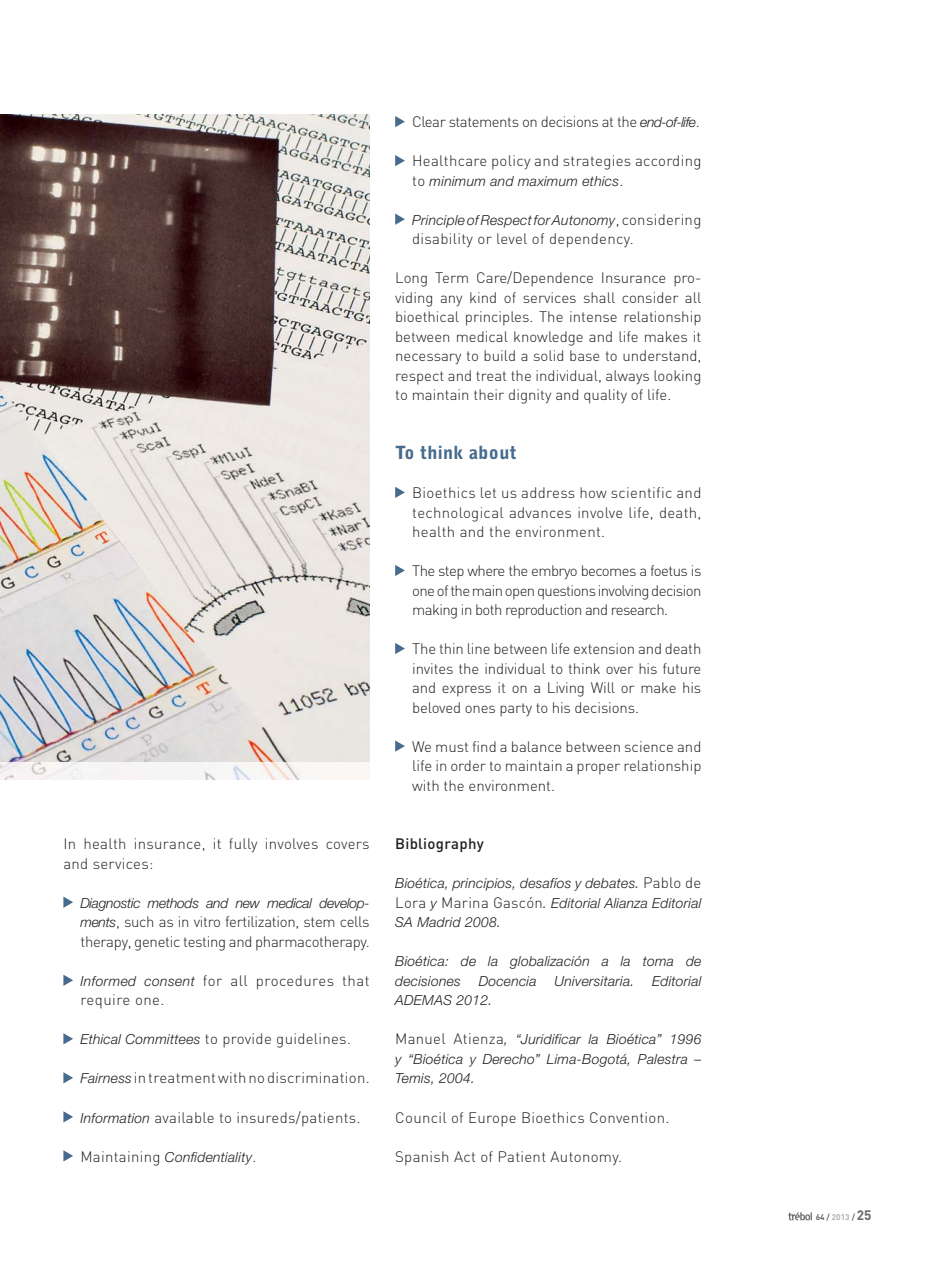
<style>
.page{position:relative;width:935px;height:1263px;background:#fff}
.page>*{position:absolute;margin:0;border:0;box-sizing:border-box;transform-origin:0 0}
.t1{font:900 18px "Bell Gothic Std";letter-spacing:.02em;color:#466b8c}
.t2{font:300 15px/19.5px "DIN";color:#231f20;text-align:justify}
.t3{font:300 15px/19.5px "DIN";letter-spacing:.02em;color:#231f20}
.t4{font:300 15px/19.5px "DIN";letter-spacing:-.02em;color:#231f20}
.t5{font:300 15px/19.5px "DIN";letter-spacing:.03em;color:#231f20}
.t6{font:300 15px "DIN";letter-spacing:-.03em;color:#231f20}
.t7{font:500 15px "DIN";letter-spacing:.02em;color:#231f20}
.t8{font:italic 300 13.8px/19.5px "Helvetica Neue";letter-spacing:.02em;color:#231f20;text-align:justify}
.t9{font:italic 300 13.8px "Helvetica Neue";letter-spacing:-.02em;color:#231f20}
.t10{font:700 8.25px "DIN";color:#67686b}
.s1{font-family:"Helvetica Neue";font-style:italic;font-size:13.8px}
.s2{font-family:"DIN";font-style:normal;font-size:15px}
.s3{color:#aeb0b3}
.s4{font-size:13.5px}
</style>
<div class="page">
<svg style="left:788px;top:1212px;width:24px;height:8px"></svg>
<svg style="left:63px;top:896px;width:10px;height:11px"></svg>
<svg style="left:63px;top:974px;width:10px;height:11px"></svg>
<svg style="left:63px;top:1033px;width:10px;height:11px"></svg>
<svg style="left:63px;top:1072px;width:10px;height:11px"></svg>
<svg style="left:63px;top:1111px;width:10px;height:11px"></svg>
<svg style="left:63px;top:1150px;width:10px;height:11px"></svg>
<svg style="left:395px;top:116px;width:10px;height:11px"></svg>
<svg style="left:395px;top:155px;width:10px;height:11px"></svg>
<svg style="left:395px;top:213px;width:10px;height:12px"></svg>
<svg style="left:395px;top:487px;width:10px;height:11px"></svg>
<svg style="left:395px;top:565px;width:10px;height:11px"></svg>
<svg style="left:395px;top:643px;width:10px;height:11px"></svg>
<svg style="left:395px;top:740px;width:10px;height:11px"></svg>
<img style="left:0;top:114px;width:370px;height:665px">
<svg style="left:369px;top:762px;width:1px;height:17px"></svg>
<p class="t3" style="left:63px;top:835px;width:308px">In health insurance, it fully involves covers and services:</p>
<p class="t9" style="left:80px;top:897px;width:291px">Diagnostic methods and new medical develop-</p>
<p class="t4" style="left:80px;top:913px;width:291px"><span class="s1">ments</span>, such as in vitro fertilization, stem cells therapy, genetic testing and pharmacotherapy.</p>
<p class="t5" style="left:80px;top:972px;width:291px"><span class="s1">Informed consent</span> for all procedures that require one.</p>
<p class="t3" style="left:80px;top:1030px;width:272px"><span class="s1">Ethical Committees</span> to provide guidelines.</p>
<p class="t3" style="left:80px;top:1069px;width:291px"><span class="s1">Fairness</span> in treatment with no discrimination.</p>
<p class="t3" style="left:80px;top:1108px;width:282px"><span class="s1">Information</span> available to insureds/patients.</p>
<p class="t8" style="left:80px;top:1147px;width:177px"><span class="s2">Maintaining</span> Confidentiality<span class="s2">.</span></p>
<p class="t6" style="left:412px;top:117px;width:289px">Clear statements on decisions at the <span class="s1">end-of-life</span>.</p>
<p class="t3" style="left:412px;top:153px;width:291px">Healthcare policy and strategies according</p>
<p class="t8" style="left:412px;top:172px;width:213px"><span class="s2">to</span> minimum and maximum ethics<span class="s2">.</span></p>
<p class="t8" style="left:412px;top:211px;width:291px">Principle of Respect for Autonomy<span class="s2">, considering</span></p>
<p class="t3" style="left:412px;top:231px;width:223px">disability or level of dependency.</p>
<p class="t2" style="left:395px;top:270px;width:308px">Long Term Care/Dependence Insurance pro&shy;viding any kind of services shall consider all bioethical principles. The intense relationship between medical knowledge and life makes it necessary to build a solid base to understand, respect and treat the individual, always looking to maintain their dignity and quality of life.</p>
<p class="t1" style="left:395px;top:444px;width:123px">To think about</p>
<p class="t2" style="left:412px;top:484px;width:291px">Bioethics let us address how scientific and technological advances involve life, death, health and the environment.</p>
<p class="t2" style="left:412px;top:562px;width:291px">The step where the embryo becomes a foetus is one of the main open questions involving decision making in both reproduction and research.</p>
<p class="t2" style="left:412px;top:640px;width:291px">The thin line between life extension and death invites the individual to think over his future and express it on a Living Will or make his beloved ones party to his decisions.</p>
<p class="t2" style="left:412px;top:738px;width:291px">We must find a balance between science and life in order to maintain a proper relationship with the environment.</p>
<p class="t7" style="left:395px;top:838px;width:90px">Bibliography</p>
<p class="t8" style="left:395px;top:874px;width:308px">Bioética, principios, desafíos y debates. <span class="s2">Pablo de Lora</span> y <span class="s2">Marina Gascón</span>. Editorial Alianza Editorial SA Madrid 2008.</p>
<p class="t8" style="left:395px;top:952px;width:308px">Bioética: de la globalización a la toma de decisiones</p>
<p class="t8" style="left:479px;top:972px;width:59px">Docencia</p>
<p class="t8" style="left:554px;top:972px;width:81px">Universitaria.</p>
<p class="t8" style="left:652px;top:972px;width:51px">Editorial</p>
<p class="t8" style="left:395px;top:991px;width:99px">ADEMAS 2012.</p>
<p class="t8" style="left:395px;top:1030px;width:308px"><span class="s2">Manuel Atienza</span>, “Juridificar la Bioética” 1996 y “Bioética y Derecho” Lima-Bogotá, Palestra – Temis, 2004.</p>
<p class="t3" style="left:395px;top:1108px;width:276px">Council of Europe Bioethics Convention.</p>
<p class="t3" style="left:395px;top:1147px;width:228px">Spanish Act of Patient Autonomy.</p>
<p class="t10" style="left:815px;top:1214px;width:57px">64 / <span class="s3">2013</span> / <span class="s4">25</span></p>
</div>
